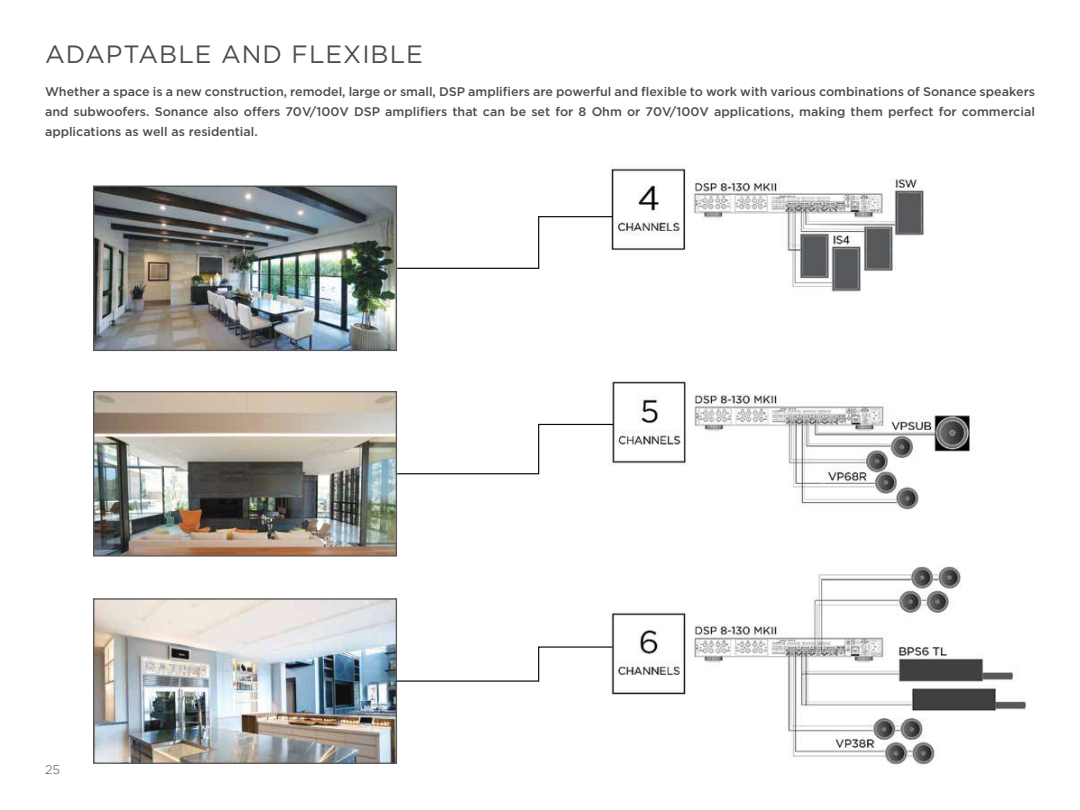
<style>
.page{position:relative;width:1080px;height:810px;background:#fff}
.page>*{position:absolute;margin:0;border:0;box-sizing:border-box;transform-origin:0 0}
.t1{font:25px "Gotham";letter-spacing:.04em;color:#4d4d4f}
.t2{font:500 12.5px/20px "Gotham";color:#4d4d4f;text-align:justify}
.t3{font:300 12.5px "Gotham";color:#4d4d4f}
</style>
<div class="page">
<img style="left:95px;top:188px;width:300px;height:161px">
<div style="left:93px;top:186px;width:304px;height:165px;border:1px solid #4d4d4f"></div>
<img style="left:95px;top:600px;width:300px;height:162px">
<div style="left:93px;top:598px;width:304px;height:166px;border:1px solid #4d4d4f"></div>
<img style="left:95px;top:393px;width:300px;height:162px">
<div style="left:93px;top:391px;width:304px;height:166px;border:1px solid #4d4d4f"></div>
<img style="left:609px;top:165px;width:418px;height:602px">
<svg style="left:396px;top:215px;width:218px;height:55px"></svg>
<svg style="left:396px;top:423px;width:219px;height:52px"></svg>
<svg style="left:396px;top:646px;width:218px;height:36px"></svg>
<h1 class="t1" style="left:45px;top:41px;width:379px">ADAPTABLE AND FLEXIBLE</h1>
<p class="t2" style="left:45px;top:81px;width:992px">Whether a space is a new construction, remodel, large or small, DSP amplifiers are powerful and flexible to work with various combinations of Sonance speakers and subwoofers. Sonance also offers 70V/100V DSP amplifiers that can be set for 8 Ohm or 70V/100V applications, making them perfect for commercial applications as well as residential.</p>
<p class="t3" style="left:45px;top:763px;width:16px">25</p>
</div>
